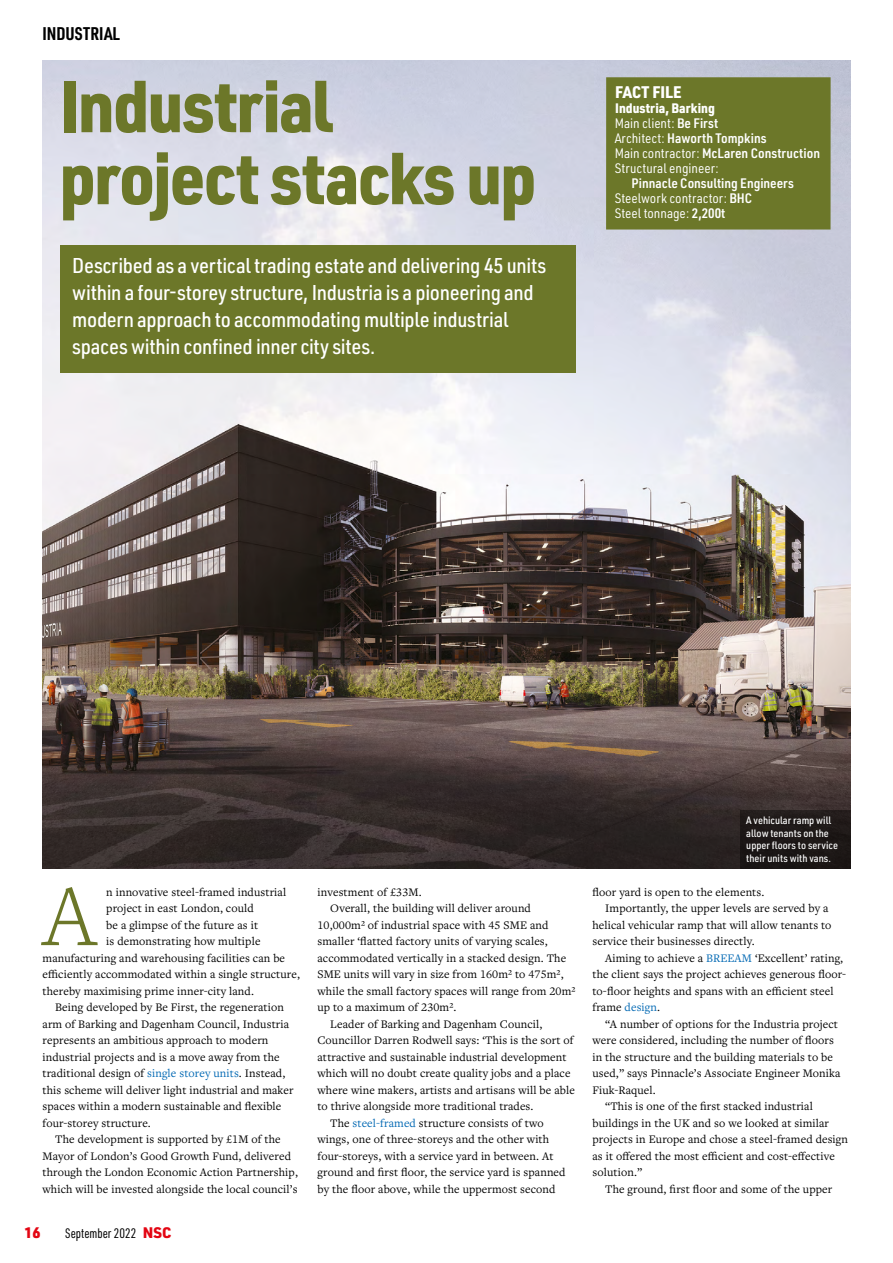
<style>
.page{position:relative;width:893px;height:1263px;background:#fff}
.page>*{position:absolute;margin:0;border:0;box-sizing:border-box;transform-origin:0 0}
.t1{font:300 91.2px "Freight Text Pro";color:#6c7729}
.t2{font:900 72px/72px "URWDIN Semi Cond";letter-spacing:-.025em;color:#6c7729}
.t3{font:500 21px/27px "URWDIN Semi Cond";letter-spacing:-.015em;color:#fff}
.t4{font:700 18px "URWDIN Cond";letter-spacing:.005em;color:#000}
.t5{font:900 16.5px "URWDIN Semi Cond";color:#fff}
.t6{font:900 15px "URWDIN";color:#e30613}
.t7{font:13.5px/15px "URWDIN Semi Cond";color:#fff}
.t8{font:600 13.5px/15px "URWDIN Semi Cond";color:#fff}
.t9{font:13.5px "URWDIN Cond";color:#000}
.t10{font:12px "Freight Text Pro";letter-spacing:.01em;color:#000}
.t11{font:500 10.5px/12.6px "URWDIN Semi Cond";color:#fff}
.s1{font-weight:900}
.s2{font-weight:600}
.s3{font-weight:400}
.s4{color:#0068b3}
.s5{font-family:"URWDIN";font-weight:900;font-size:15px;color:#e30613}
</style>
<div class="page">
<img style="left:43px;top:61px;width:807px;height:808px">
<div style="left:60px;top:245px;width:515px;height:128px;background:#6c7729"></div>
<div style="left:740px;top:810px;width:110px;height:58px;background:#1d1817"></div>
<div style="left:606px;top:77px;width:225px;height:152px;background:#6c7729"></div>
<h3 class="t4" style="left:43px;top:22px;width:79px">INDUSTRIAL</h3>
<h2 class="t2" style="left:60px;top:67px;width:478px">Industrial project stacks up</h2>
<h3 class="t3" style="left:72px;top:252px;width:476px">Described as a vertical trading estate and delivering 45 units within a four-storey structure, Industria is a pioneering and modern approach to accommodating multiple industrial spaces within confined inner city sites.</h3>
<h3 class="t5" style="left:615px;top:80px;width:68px">FACT FILE</h3>
<p class="t7" style="left:615px;top:100px;width:207px"><span class="s1">Industria, Barking<br></span>Main client: <span class="s2">Be First<br></span>Architect: <span class="s2">Haworth Tompkins<br></span>Main contractor: <span class="s2">McLaren Construction<br></span>Structural engineer:</p>
<p class="t8" style="left:615px;top:175px;width:181px;text-indent:17px">Pinnacle Consulting Engineers<br><span class="s3">Steelwork contractor:</span> BHC<br><span class="s3">Steel tonnage:</span> 2,200t</p>
<h1 class="t1" style="left:43px;top:856px;width:55px">A</h1>
<p class="t10" style="left:106px;top:884px;width:181px">n innovative steel-framed industrial</p>
<p class="t10" style="left:106px;top:900px;width:149px">project in east London, could</p>
<p class="t10" style="left:106px;top:917px;width:153px">be a glimpse of the future as it</p>
<p class="t10" style="left:106px;top:933px;width:156px">is demonstrating how multiple</p>
<p class="t10" style="left:43px;top:950px;width:244px">manufacturing and warehousing facilities can be</p>
<p class="t10" style="left:43px;top:966px;width:259px">efficiently accommodated within a single structure,</p>
<p class="t10" style="left:43px;top:983px;width:213px">thereby maximising prime inner-city land.</p>
<p class="t10" style="left:55px;top:999px;width:230px">Being developed by Be First, the regeneration</p>
<p class="t10" style="left:43px;top:1016px;width:248px">arm of Barking and Dagenham Council, Industria</p>
<p class="t10" style="left:43px;top:1032px;width:227px">represents an ambitious approach to modern</p>
<p class="t10" style="left:43px;top:1049px;width:239px">industrial projects and is a move away from the</p>
<p class="t10" style="left:43px;top:1065px;width:244px">traditional design of <span class="s4">single storey units</span>. Instead,</p>
<p class="t10" style="left:43px;top:1082px;width:253px">this scheme will deliver light industrial and maker</p>
<p class="t10" style="left:43px;top:1098px;width:240px">spaces within a modern sustainable and flexible</p>
<p class="t10" style="left:43px;top:1115px;width:110px">four-storey structure.</p>
<p class="t10" style="left:55px;top:1131px;width:227px">The development is supported by £1M of the</p>
<p class="t10" style="left:43px;top:1148px;width:250px">Mayor of London’s Good Growth Fund, delivered</p>
<p class="t10" style="left:43px;top:1164px;width:257px">through the London Economic Action Partnership,</p>
<p class="t10" style="left:43px;top:1181px;width:256px">which will be invested alongside the local council’s</p>
<p class="t6" style="left:24px;top:1222px;width:18px">16</p>
<p class="t9" style="left:65px;top:1224px;width:108px">September 2022 <span class="s5">NSC</span></p>
<p class="t10" style="left:317px;top:884px;width:106px">investment of £33M.</p>
<p class="t10" style="left:330px;top:900px;width:202px">Overall, the building will deliver around</p>
<p class="t10" style="left:317px;top:917px;width:232px">10,000m² of industrial space with 45 SME and</p>
<p class="t10" style="left:317px;top:933px;width:232px">smaller ‘flatted factory units of varying scales,</p>
<p class="t10" style="left:317px;top:950px;width:250px">accommodated vertically in a stacked design. The</p>
<p class="t10" style="left:317px;top:966px;width:248px">SME units will vary in size from 160m² to 475m²,</p>
<p class="t10" style="left:317px;top:983px;width:259px">while the small factory spaces will range from 20m²</p>
<p class="t10" style="left:317px;top:999px;width:140px">up to a maximum of 230m².</p>
<p class="t10" style="left:330px;top:1016px;width:214px">Leader of Barking and Dagenham Council,</p>
<p class="t10" style="left:317px;top:1032px;width:258px">Councillor Darren Rodwell says: ‘This is the sort of</p>
<p class="t10" style="left:317px;top:1049px;width:251px">attractive and sustainable industrial development</p>
<p class="t10" style="left:317px;top:1065px;width:254px">which will no doubt create quality jobs and a place</p>
<p class="t10" style="left:317px;top:1082px;width:259px">where wine makers, artists and artisans will be able</p>
<p class="t10" style="left:317px;top:1098px;width:217px">to thrive alongside more traditional trades.</p>
<p class="t10" style="left:330px;top:1115px;width:215px">The <span class="s4">steel-framed</span> structure consists of two</p>
<p class="t10" style="left:317px;top:1131px;width:233px">wings, one of three-storeys and the other with</p>
<p class="t10" style="left:317px;top:1148px;width:238px">four-storeys, with a service yard in between. At</p>
<p class="t10" style="left:317px;top:1164px;width:250px">ground and first floor, the service yard is spanned</p>
<p class="t10" style="left:317px;top:1181px;width:240px">by the floor above, while the uppermost second</p>
<p class="t11" style="left:746px;top:813px;width:93px">A vehicular ramp will allow tenants on the upper floors to service their units with vans.</p>
<p class="t10" style="left:592px;top:884px;width:173px">floor yard is open to the elements.</p>
<p class="t10" style="left:605px;top:900px;width:225px">Importantly, the upper levels are served by a</p>
<p class="t10" style="left:592px;top:917px;width:241px">helical vehicular ramp that will allow tenants to</p>
<p class="t10" style="left:592px;top:933px;width:164px">service their businesses directly.</p>
<p class="t10" style="left:605px;top:950px;width:239px">Aiming to achieve a <span class="s4">BREEAM</span> ‘Excellent’ rating,</p>
<p class="t10" style="left:592px;top:966px;width:255px">the client says the project achieves generous floor-</p>
<p class="t10" style="left:592px;top:983px;width:243px">to-floor heights and spans with an efficient steel</p>
<p class="t10" style="left:592px;top:999px;width:69px">frame <span class="s4">design</span>.</p>
<p class="t10" style="left:605px;top:1016px;width:234px">“A number of options for the Industria project</p>
<p class="t10" style="left:592px;top:1032px;width:243px">were considered, including the number of floors</p>
<p class="t10" style="left:592px;top:1049px;width:242px">in the structure and the building materials to be</p>
<p class="t10" style="left:592px;top:1065px;width:249px">used,” says Pinnacle’s Associate Engineer Monika</p>
<p class="t10" style="left:592px;top:1082px;width:65px">Fiuk-Raquel.</p>
<p class="t10" style="left:605px;top:1098px;width:209px">“This is one of the first stacked industrial</p>
<p class="t10" style="left:592px;top:1115px;width:238px">buildings in the UK and so we looked at similar</p>
<p class="t10" style="left:592px;top:1131px;width:257px">projects in Europe and chose a steel-framed design</p>
<p class="t10" style="left:592px;top:1148px;width:244px">as it offered the most efficient and cost-effective</p>
<p class="t10" style="left:592px;top:1164px;width:51px">solution.”</p>
<p class="t10" style="left:605px;top:1181px;width:229px">The ground, first floor and some of the upper</p>
</div>
